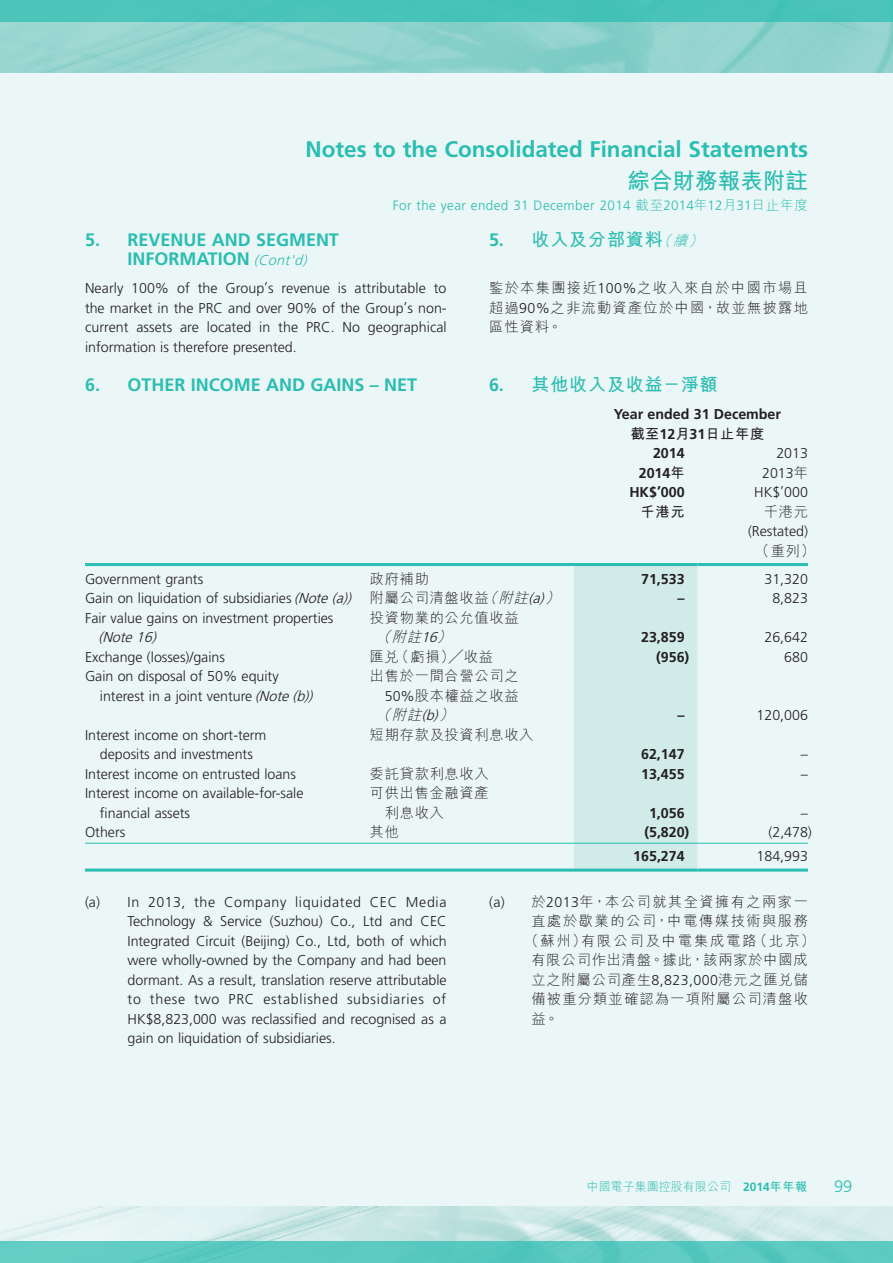
<style>
.page{position:relative;width:893px;height:1263px;background:#ebf6f6}
.page>*{position:absolute;margin:0;border:0;box-sizing:border-box;transform-origin:0 0}
.t1{font:700 22.5px "Frutiger LT Std";color:#2abdb1}
.t2{font:700 22.5px "M Hei HK";letter-spacing:.005em;color:#2abdb1}
.Heading_1{font:700 18px/19.5px "Frutiger LT Std";color:#2abdb1}
.C_Heading_1{font:700 18px "M Hei HK";letter-spacing:.05em;color:#2abdb1}
.t3{font:300 16.5px "Frutiger LT Std";color:#2abdb1}
.Body_Text{font:300 14.25px/19.5px "Frutiger LT Std";color:#231f20}
.C_Body_Text{font:300 14.25px/19.5px "M Hei HK";letter-spacing:.09em;color:#231f20;text-align:justify}
.Body_Text-2{font:300 14.25px/19.5px "M Hei HK";letter-spacing:.05em;color:#231f20}
.Body_Text-3{font:700 14.25px "Frutiger LT Std";color:#231f20}
.C_Body_Text-2{font:300 14.25px "M Hei HK";letter-spacing:.055em;color:#231f20}
.C_Body_Text-3{font:300 14.25px "M Hei HK";letter-spacing:.135em;color:#231f20}
.Body_Text-4{font:700 14.25px "M Hei HK";letter-spacing:.05em;color:#231f20}
.Body_Text-5{font:italic 300 14.25px "M Hei HK";color:#231f20}
.t4{font:300 13.5px "Frutiger LT Std";letter-spacing:.03em;color:#2abdb1}
.t5{font:300 12px "M Hei HK";letter-spacing:.005em;color:#2abdb1}
.s1{font-family:"M Hei HK"}
.s2{font-weight:300;font-style:italic;font-size:14.25px}
.s3{font-family:"Frutiger LT Std"}
.s4{font-style:italic}
.s5{font-family:"Frutiger LT Std";font-style:italic}
.s6{font-family:"Frutiger LT Std";font-weight:700}
.s7{font-weight:700}
</style>
<div class="page">
<img style="left:0;top:21px;width:893px;height:51px">
<img style="left:0;top:1206px;width:893px;height:36px">
<div style="left:0;top:0;width:893px;height:21px;background:#4ac3b9"></div>
<div style="left:0;top:1242px;width:893px;height:21px;background:linear-gradient(to right,#5fccc3,#58c8bf)"></div>
<div style="left:574px;top:566px;width:123px;height:302px;background:#d0ebe8"></div>
<hr style="left:85px;top:563px;width:285px;height:3px;background:#2abdb1">
<hr style="left:370px;top:563px;width:204px;height:3px;background:#2abdb1">
<hr style="left:574px;top:563px;width:123px;height:3px;background:#2abdb1">
<hr style="left:697px;top:563px;width:111px;height:3px;background:#2abdb1">
<hr style="left:85px;top:843px;width:285px;height:1px;background:#2abdb1">
<hr style="left:370px;top:843px;width:204px;height:1px;background:#2abdb1">
<hr style="left:574px;top:843px;width:123px;height:1px;background:#2abdb1">
<hr style="left:697px;top:843px;width:111px;height:1px;background:#2abdb1">
<hr style="left:85px;top:868px;width:285px;height:3px;background:#2abdb1">
<hr style="left:370px;top:868px;width:204px;height:3px;background:#2abdb1">
<hr style="left:574px;top:868px;width:123px;height:3px;background:#2abdb1">
<hr style="left:697px;top:868px;width:111px;height:3px;background:#2abdb1">
<h1 class="t1" style="left:306px;top:136px;width:504px">Notes to the Consolidated Financial Statements</h1>
<h1 class="t2" style="left:627px;top:164px;width:182px">綜合財務報表附註</h1>
<p class="t4" style="left:393px;top:198px;width:417px">For the year ended 31 December 2014 <span class="s1">截至</span>2014<span class="s1">年</span>12<span class="s1">月</span>31<span class="s1">日止年度</span></p>
<p class="Heading_1" style="left:128px;top:230px;width:213px;text-indent:-43px">5. REVENUE AND SEGMENT<br>INFORMATION <span class="s2">(Cont'd)</span></p>
<p class="Body_Text" style="left:85px;top:279px;width:363px;text-align:justify">Nearly 100% of the Group’s revenue is attributable to the market in the PRC and over 90% of the Group’s non&shy;current assets are located in the PRC. No geographical information is therefore presented.</p>
<p class="Heading_1" style="left:85px;top:375px;width:334px">6. OTHER INCOME AND GAINS – NET</p>
<p class="C_Heading_1" style="left:489px;top:226px;width:219px"><span class="s3">5.</span> 收入及分部資料<span class="s2">（續）</span></p>
<p class="C_Body_Text" style="left:489px;top:278px;width:320px">鍳於本集團接近<span class="s3">100%</span>之收入來自於中國市場且超過<span class="s3">90%</span>之非流動資產位於中國，故並無披露地區性資料。</p>
<p class="C_Heading_1" style="left:489px;top:371px;width:230px"><span class="s3">6.</span> 其他收入及收益－淨額</p>
<p class="Body_Text-3" style="left:614px;top:406px;width:169px">Year ended 31 December</p>
<p class="Body_Text-4" style="left:630px;top:423px;width:136px">截至<span class="s3">12</span>月<span class="s3">31</span>日止年度</p>
<p class="Body_Text-3" style="left:653px;top:445px;width:33px">2014</p>
<p class="Body_Text" style="left:776px;top:444px;width:33px">2013</p>
<p class="Body_Text-3" style="left:639px;top:464px;width:47px">2014<span class="s1">年</span></p>
<p class="Body_Text" style="left:762px;top:463px;width:47px">2013<span class="s1">年</span></p>
<p class="Body_Text-3" style="left:629px;top:484px;width:57px">HK$’000</p>
<p class="Body_Text" style="left:754px;top:483px;width:55px">HK$’000</p>
<p class="Body_Text-4" style="left:640px;top:501px;width:46px">千港元</p>
<p class="Body_Text-2" style="left:764px;top:501px;width:46px">千港元</p>
<p class="Body_Text" style="left:748px;top:522px;width:61px">(Restated)</p>
<p class="Body_Text-2" style="left:755px;top:540px;width:61px">（重列）</p>
<p class="Body_Text" style="left:85px;top:569px;width:120px">Government grants</p>
<p class="Body_Text-2" style="left:370px;top:568px;width:61px">政府補助</p>
<p class="Body_Text-3" style="left:641px;top:570px;width:45px">71,533</p>
<p class="Body_Text" style="left:764px;top:569px;width:45px">31,320</p>
<p class="Body_Text" style="left:85px;top:589px;width:272px">Gain on liquidation of subsidiaries <span class="s4">(Note(a))</span></p>
<p class="Body_Text-2" style="left:370px;top:588px;width:195px">附屬公司清盤收益<span class="s4">（附註</span><span class="s5">(a)</span><span class="s4">）</span></p>
<p class="Body_Text-3" style="left:677px;top:590px;width:9px">–</p>
<p class="Body_Text" style="left:772px;top:589px;width:37px">8,823</p>
<p class="Body_Text" style="left:98px;top:608px;width:236px;text-indent:-13px">Fair value gains on investment properties <span class="s4">(Note 16)</span></p>
<p class="Body_Text-2" style="left:376px;top:607px;width:144px;text-indent:-6px">投資物業的公允值收益<span class="s4">（附註</span><span class="s5">16</span><span class="s4">）</span></p>
<p class="Body_Text-3" style="left:641px;top:629px;width:45px">23,859</p>
<p class="Body_Text" style="left:764px;top:628px;width:45px">26,642</p>
<p class="Body_Text" style="left:85px;top:647px;width:141px">Exchange (losses)/gains</p>
<p class="Body_Text-2" style="left:370px;top:646px;width:125px">匯兌（虧損）╱收益</p>
<p class="Body_Text-3" style="left:656px;top:648px;width:35px">(956)</p>
<p class="Body_Text" style="left:784px;top:647px;width:25px">680</p>
<p class="Body_Text" style="left:100px;top:667px;width:218px;text-indent:-15px">Gain on disposal of 50% equity interest in a joint venture <span class="s4">(Note(b))</span></p>
<p class="Body_Text-2" style="left:370px;top:666px;width:150px">出售於一間合營公司之</p>
<p class="Body_Text-2" style="left:385px;top:685px;width:135px"><span class="s3">50%</span>股本權益之收益</p>
<p class="Body_Text-5" style="left:376px;top:708px;width:83px">（附註<span class="s3">(b)</span>）</p>
<p class="Body_Text-3" style="left:677px;top:707px;width:9px">–</p>
<p class="Body_Text" style="left:757px;top:706px;width:53px">120,006</p>
<p class="Body_Text" style="left:85px;top:725px;width:183px;text-align:center">Interest income on short-term deposits and investments</p>
<p class="Body_Text-2" style="left:370px;top:724px;width:165px">短期存款及投資利息收入</p>
<p class="Body_Text-3" style="left:641px;top:746px;width:45px">62,147</p>
<p class="Body_Text" style="left:801px;top:745px;width:9px">–</p>
<p class="Body_Text" style="left:85px;top:764px;width:213px">Interest income on entrusted loans</p>
<p class="Body_Text-2" style="left:370px;top:763px;width:120px">委託貸款利息收入</p>
<p class="Body_Text-3" style="left:641px;top:765px;width:45px">13,455</p>
<p class="Body_Text" style="left:801px;top:764px;width:9px">–</p>
<p class="Body_Text" style="left:100px;top:784px;width:205px;text-indent:-15px">Interest income on available-for-sale financial assets</p>
<p class="Body_Text-2" style="left:385px;top:783px;width:105px;text-indent:-15px">可供出售金融資產利息收入</p>
<p class="Body_Text-3" style="left:649px;top:804px;width:37px">1,056</p>
<p class="Body_Text" style="left:801px;top:803px;width:9px">–</p>
<p class="Body_Text" style="left:85px;top:823px;width:42px">Others</p>
<p class="Body_Text-2" style="left:370px;top:822px;width:31px">其他</p>
<p class="Body_Text-3" style="left:644px;top:824px;width:46px">(5,820)</p>
<p class="Body_Text" style="left:768px;top:823px;width:45px">(2,478)</p>
<p class="Body_Text-3" style="left:633px;top:848px;width:53px">165,274</p>
<p class="Body_Text" style="left:757px;top:847px;width:53px">184,993</p>
<p class="Body_Text" style="left:128px;top:892px;width:321px;text-align:justify;text-indent:-43px">(a) In 2013, the Company liquidated CEC Media Technology &amp; Service (Suzhou) Co., Ltd and CEC Integrated Circuit (Beijing) Co., Ltd, both of which were wholly-owned by the Company and had been dormant. As a result, translation reserve attributable to these two PRC established subsidiaries of HK$8,823,000 was reclassified and recognised as a gain on liquidation of subsidiaries.</p>
<p class="C_Body_Text" style="left:489px;top:892px;width:320px"><span class="s3">(a)</span> 於<span class="s3">2013</span>年，本公司就其全資擁有之兩家一</p>
<p class="C_Body_Text" style="left:531px;top:911px;width:278px">直處於歇業的公司，中電傳媒技術與服務</p>
<p class="C_Body_Text-3" style="left:524px;top:933px;width:292px">（蘇州）有限公司及中電集成電路（北京）</p>
<p class="C_Body_Text-2" style="left:531px;top:953px;width:278px">有限公司作出清盤。據此，該兩家於中國成</p>
<p class="C_Body_Text-2" style="left:531px;top:972px;width:278px">立之附屬公司產生<span class="s3">8,823,000</span>港元之匯兌儲</p>
<p class="C_Body_Text" style="left:531px;top:989px;width:278px">備被重分類並確認為一項附屬公司清盤收</p>
<p class="C_Body_Text" style="left:531px;top:1009px;width:29px">益。</p>
<p class="t5" style="left:587px;top:1180px;width:222px">中國電子集團控股有限公司 <span class="s6">2014</span><span class="s7">年年報</span></p>
<p class="t3" style="left:834px;top:1177px;width:20px">99</p>
</div>
